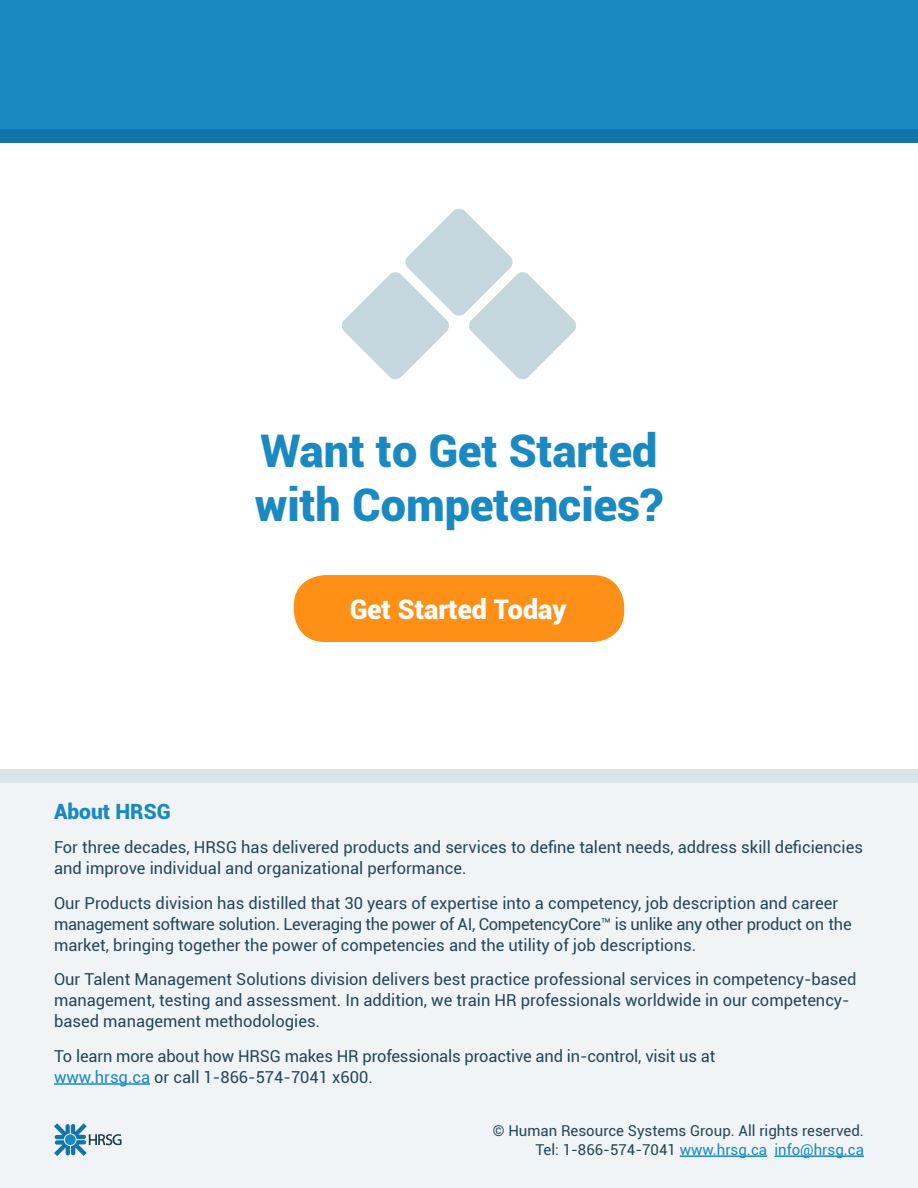
<style>
.page{position:relative;width:918px;height:1188px;background:#fff}
.page>*{position:absolute;margin:0;border:0;box-sizing:border-box;transform-origin:0 0}
.t1{font:900 45px/54px "Roboto";color:#1a89c1}
.t2{font:900 27px "Roboto";color:#fff}
.t3{font:900 21px "Roboto";color:#1a89c1}
.t4{font:16.5px/21px "Roboto";color:#264656}
.t5{font:15px/19.5px "Roboto";color:#264656;text-align:right}
.s1{color:#1a89c1}
</style>
<div class="page">
<div style="left:0;top:783px;width:918px;height:405px;background:#f0f4f6"></div>
<hr style="left:54px;top:1083px;width:96px;height:2px;background:#1a89c1">
<hr style="left:680px;top:1155px;width:87px;height:2px;background:#1a89c1">
<hr style="left:775px;top:1155px;width:89px;height:2px;background:#1a89c1">
<div style="left:0;top:769px;width:918px;height:14px;background:#dae5ea"></div>
<svg style="left:54px;top:1123px;width:67px;height:33px"></svg>
<div style="left:294px;top:575px;width:330px;height:67px;background:#ff9017;border-radius:32px"></div>
<div style="left:0;top:0;width:918px;height:136px;background:#1a89c1"></div>
<div style="left:0;top:129px;width:918px;height:14px;background:#1374aa"></div>
<svg style="left:342px;top:208px;width:234px;height:172px"></svg>
<h1 class="t1" style="left:255px;top:422px;width:410px">Want to Get Started with Competencies?</h1>
<h2 class="t2" style="left:350px;top:590px;width:218px">Get Started Today</h2>
<p class="t3" style="left:54px;top:796px;width:118px">About HRSG</p>
<p class="t4" style="left:54px;top:836px;width:811px">For three decades, HRSG has delivered products and services to define talent needs, address skill deficiencies and improve individual and organizational performance.</p>
<p class="t4" style="left:54px;top:892px;width:799px">Our Products division has distilled that 30 years of expertise into a competency, job description and career management software solution. Leveraging the power of AI, CompetencyCore™ is unlike any other product on the market, bringing together the power of competencies and the utility of job descriptions.</p>
<p class="t4" style="left:54px;top:968px;width:804px">Our Talent Management Solutions division delivers best practice professional services in competency-based management, testing and assessment. In addition, we train HR professionals worldwide in our competency&shy;based management methodologies.</p>
<p class="t4" style="left:54px;top:1045px;width:663px">To learn more about how HRSG makes HR professionals proactive and in-control, visit us at <span class="s1">www.hrsg.ca</span> or call 1-866-574-7041 x600.</p>
<p class="t5" style="left:493px;top:1120px;width:373px">© Human Resource Systems Group. All rights reserved.<br>Tel: 1-866-574-7041 <span class="s1">www.hrsg.ca info@hrsg.ca</span></p>
</div>
